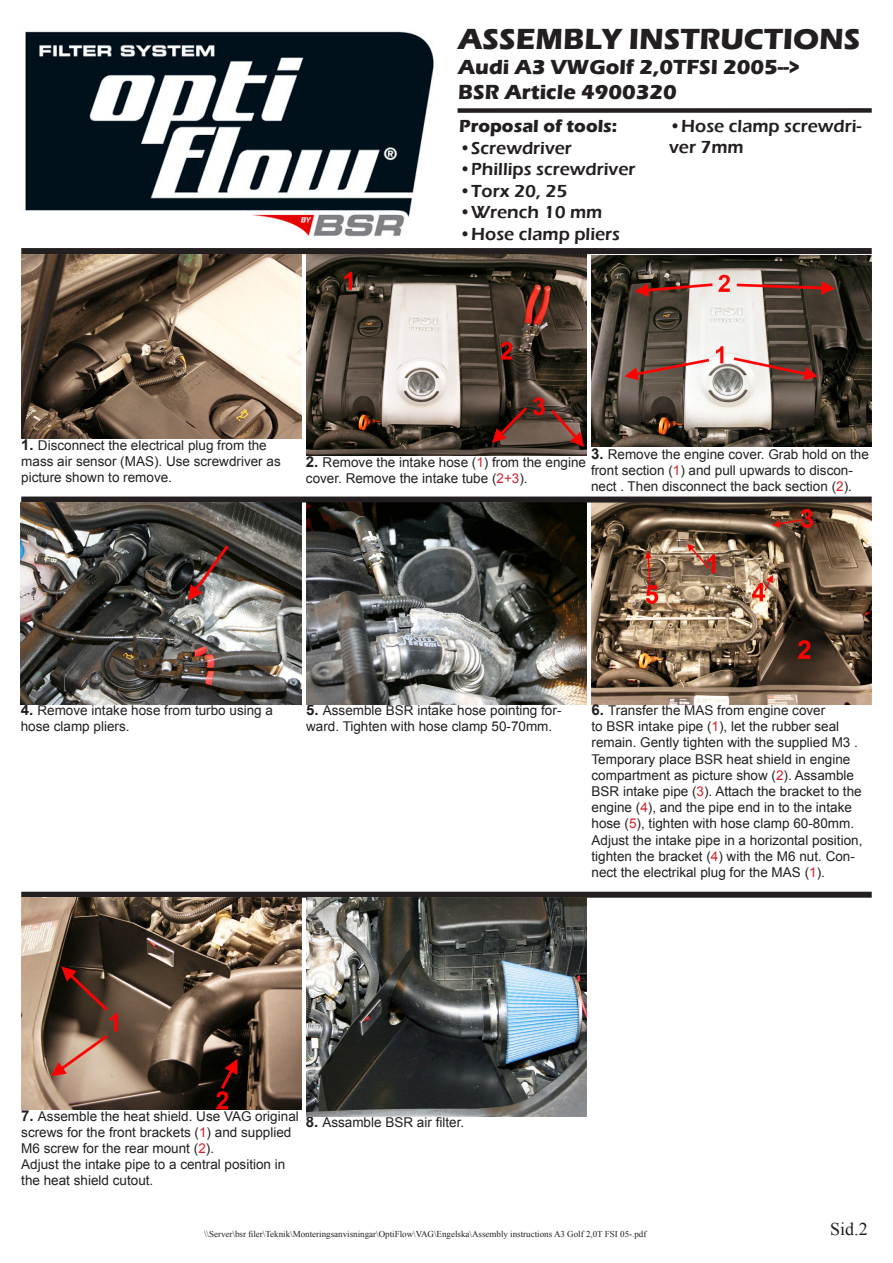
<style>
.page{position:relative;width:893px;height:1263px;background:#fff}
.page>*{position:absolute;margin:0;border:0;box-sizing:border-box;transform-origin:0 0}
.t1{font:700 30px "Eras ITC";color:#231f20}
.t2{font:700 21px "Eras ITC";color:#231f20}
.t3{font:600 18px/21.6px "Eras ITC";color:#231f20}
.t4{font:700 18px "Eras ITC";color:#231f20}
.t5{font:18px "Times New Roman";color:#231f20}
.t6{font:13.5px/16.2px "Arial";color:#231f20}
.t7{font:9px "Times New Roman";color:#231f20}
.s1{font-weight:700;font-size:15px}
.s2{color:#d1232a}
</style>
<div class="page">
<img style="left:25px;top:31px;width:409px;height:206px">
<div style="left:21px;top:892px;width:851px;height:6px;background:#231f20"></div>
<div style="left:458px;top:108px;width:414px;height:5px;background:#231f20"></div>
<img style="left:591px;top:502px;width:281px;height:202px">
<img style="left:21px;top:898px;width:281px;height:211px">
<div style="left:21px;top:496px;width:851px;height:6px;background:#231f20"></div>
<img style="left:591px;top:255px;width:280px;height:192px">
<img style="left:21px;top:502px;width:280px;height:202px">
<img style="left:306px;top:254px;width:281px;height:202px">
<img style="left:306px;top:502px;width:280px;height:202px">
<div style="left:21px;top:248px;width:851px;height:6px;background:#231f20"></div>
<img style="left:21px;top:254px;width:281px;height:185px">
<img style="left:306px;top:898px;width:281px;height:218px">
<p class="t1" style="left:458px;top:22px;width:404px">ASSEMBLY INSTRUCTIONS</p>
<p class="t2" style="left:458px;top:55px;width:343px">Audi A3 VWGolf 2,0TFSI 2005--&gt;</p>
<p class="t2" style="left:458px;top:80px;width:220px">BSR Article 4900320</p>
<p class="t4" style="left:459px;top:116px;width:160px">Proposal of tools:</p>
<p class="t3" style="left:459px;top:137px;width:114px">•Screwdriver</p>
<p class="t3" style="left:459px;top:159px;width:178px">•Phillips screwdriver</p>
<p class="t3" style="left:459px;top:180px;width:110px">•Torx 20, 25</p>
<p class="t3" style="left:459px;top:202px;width:145px">•Wrench 10 mm</p>
<p class="t3" style="left:459px;top:223px;width:162px">•Hose clamp pliers</p>
<p class="t3" style="left:669px;top:115px;width:194px">•Hose clamp screwdri&shy;ver 7mm</p>
<p class="t6" style="left:21px;top:437px;width:261px"><span class="s1">1.</span> Disconnect the electrical plug from the mass air sensor (MAS). Use screwdriver as picture shown to remove.</p>
<p class="t6" style="left:306px;top:454px;width:282px"><span class="s1">2.</span> Remove the intake hose (<span class="s2">1</span>) from the engine cover. Remove the intake tube (<span class="s2">2+3</span>).</p>
<p class="t6" style="left:591px;top:446px;width:279px"><span class="s1">3.</span> Remove the engine cover. Grab hold on the front section (<span class="s2">1</span>) and pull upwards to discon&shy;nect . Then disconnect the back section (<span class="s2">2</span>).</p>
<p class="t6" style="left:21px;top:702px;width:254px"><span class="s1">4.</span> Remove intake hose from turbo using a hose clamp pliers.</p>
<p class="t6" style="left:306px;top:702px;width:257px"><span class="s1">5.</span> Assemble BSR intake hose pointing for&shy;ward. Tighten with hose clamp 50-70mm.</p>
<p class="t6" style="left:591px;top:702px;width:272px"><span class="s1">6.</span> Transfer the MAS from engine cover<br>to BSR intake pipe (<span class="s2">1</span>), let the rubber seal remain. Gently tighten with the supplied M3 .<br>Temporary place BSR heat shield in engine compartment as picture show (<span class="s2">2</span>). Assamble BSR intake pipe (<span class="s2">3</span>). Attach the bracket to the engine (<span class="s2">4</span>), and the pipe end in to the intake hose (<span class="s2">5</span>), tighten with hose clamp 60-80mm.<br>Adjust the intake pipe in a horizontal position, tighten the bracket (<span class="s2">4</span>) with the M6 nut. Con&shy;nect the electrikal plug for the MAS (<span class="s2">1</span>).</p>
<p class="t6" style="left:21px;top:1108px;width:279px"><span class="s1">7.</span> Assemble the heat shield. Use VAG original screws for the front brackets (<span class="s2">1</span>) and supplied<br>M6 screw for the rear mount (<span class="s2">2</span>).</p>
<p class="t6" style="left:21px;top:1156px;width:266px">Adjust the intake pipe to a central position in the heat shield cutout.</p>
<p class="t6" style="left:306px;top:1115px;width:160px"><span class="s1">8.</span> Assamble BSR air filter.</p>
<p class="t7" style="left:204px;top:1228px;width:444px">\\Server\bsr filer\Teknik\Monteringsanvisningar\OptiFlow\VAG\Engelska\Assembly instructions A3 Golf 2,0T FSI 05-.pdf</p>
<p class="t5" style="left:830px;top:1217px;width:39px">Sid.2</p>
</div>
